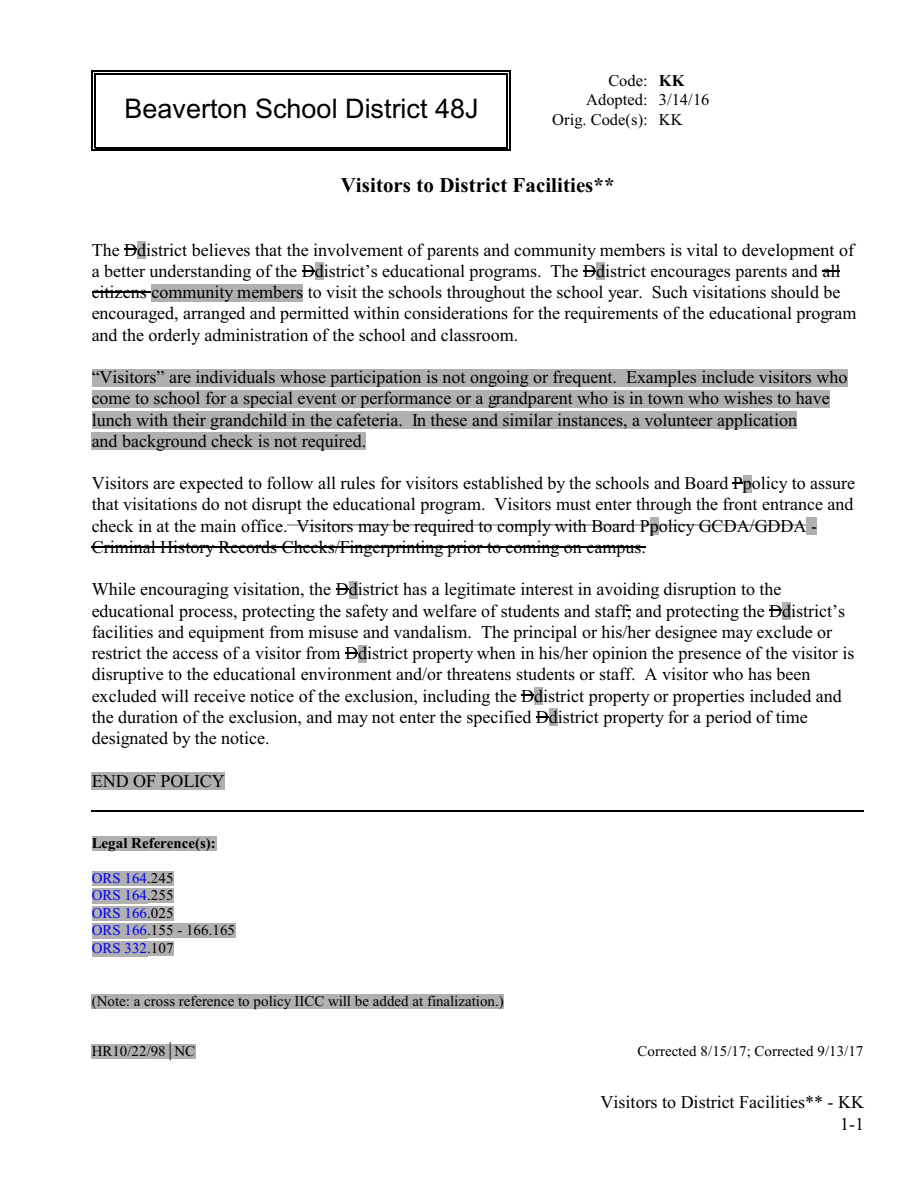
<style>
.page{position:relative;width:918px;height:1188px;background:#fff}
.page>*{position:absolute;margin:0;border:0;box-sizing:border-box;transform-origin:0 0}
.t1{font:27px "Arial";color:#000}
.t2{font:700 21px "Times New Roman";color:#000}
.t3{font:18px/21.3px "Times New Roman";color:#000}
.t4{font:16.5px "Times New Roman";color:#000}
.t5{font:15px "Times New Roman";color:#000}
.t6{font:15px/17.7px "Times New Roman";letter-spacing:.005em;color:#00f}
.t7{font:700 15px "Times New Roman";color:#000}
.s1{font-weight:700}
.s2{color:#000}
.s3{font-family:"WP Box Drawing"}
</style>
<div class="page">
<hr style="left:95px;top:73px;width:1px;height:75px;background:#000">
<hr style="left:507px;top:73px;width:1px;height:75px;background:#000">
<hr style="left:95px;top:73px;width:413px;height:1px;background:#000">
<hr style="left:95px;top:147px;width:413px;height:1px;background:#000">
<hr style="left:92px;top:70px;width:1px;height:81px;background:#000">
<hr style="left:509px;top:70px;width:2px;height:81px;background:#000">
<hr style="left:92px;top:70px;width:418px;height:1px;background:#000">
<hr style="left:92px;top:150px;width:418px;height:1px;background:#000">
<svg style="left:124px;top:249px;width:13px;height:1px"></svg>
<div style="left:137px;top:241px;width:9px;height:18px;background:#b0b0b0"></div>
<svg style="left:302px;top:270px;width:13px;height:1px"></svg>
<div style="left:315px;top:262px;width:9px;height:18px;background:#b0b0b0"></div>
<svg style="left:583px;top:270px;width:13px;height:1px"></svg>
<div style="left:596px;top:262px;width:9px;height:18px;background:#b0b0b0"></div>
<svg style="left:822px;top:270px;width:18px;height:1px"></svg>
<hr style="left:92px;top:291px;width:59px;height:1px;background:#000">
<div style="left:151px;top:284px;width:152px;height:18px;background:#b0b0b0"></div>
<div style="left:92px;top:369px;width:755px;height:18px;background:#b0b0b0"></div>
<div style="left:92px;top:390px;width:737px;height:18px;background:#b0b0b0"></div>
<div style="left:92px;top:411px;width:704px;height:18px;background:#b0b0b0"></div>
<div style="left:92px;top:432px;width:274px;height:18px;background:#b0b0b0"></div>
<div style="left:743px;top:475px;width:9px;height:18px;background:#b0b0b0"></div>
<div style="left:650px;top:517px;width:9px;height:18px;background:#b0b0b0"></div>
<div style="left:807px;top:517px;width:10px;height:18px;background:#b0b0b0"></div>
<hr style="left:287px;top:525px;width:530px;height:1px;background:#b0b0b0">
<hr style="left:92px;top:546px;width:554px;height:1px;background:#000">
<svg style="left:336px;top:589px;width:13px;height:1px"></svg>
<div style="left:349px;top:581px;width:9px;height:18px;background:#b0b0b0"></div>
<svg style="left:769px;top:610px;width:13px;height:1px"></svg>
<div style="left:782px;top:602px;width:9px;height:18px;background:#b0b0b0"></div>
<svg style="left:345px;top:652px;width:13px;height:1px"></svg>
<div style="left:358px;top:645px;width:9px;height:18px;background:#b0b0b0"></div>
<svg style="left:521px;top:695px;width:13px;height:1px"></svg>
<div style="left:534px;top:687px;width:9px;height:18px;background:#b0b0b0"></div>
<svg style="left:536px;top:716px;width:13px;height:1px"></svg>
<div style="left:549px;top:708px;width:9px;height:18px;background:#b0b0b0"></div>
<div style="left:92px;top:772px;width:133px;height:18px;background:#b0b0b0"></div>
<hr style="left:92px;top:811px;width:772px;height:1px;background:#000">
<div style="left:92px;top:836px;width:124px;height:15px;background:#b0b0b0"></div>
<div style="left:92px;top:871px;width:55px;height:15px;background:#b0b0b0"></div>
<div style="left:147px;top:871px;width:27px;height:15px;background:#b0b0b0"></div>
<div style="left:92px;top:888px;width:55px;height:15px;background:#b0b0b0"></div>
<hr style="left:92px;top:903px;width:55px;height:1px;background:#b0b0b0">
<div style="left:147px;top:888px;width:27px;height:15px;background:#b0b0b0"></div>
<div style="left:92px;top:906px;width:55px;height:15px;background:#b0b0b0"></div>
<div style="left:147px;top:906px;width:27px;height:15px;background:#b0b0b0"></div>
<div style="left:92px;top:923px;width:55px;height:15px;background:#b0b0b0"></div>
<hr style="left:92px;top:938px;width:55px;height:1px;background:#b0b0b0">
<div style="left:147px;top:923px;width:88px;height:15px;background:#b0b0b0"></div>
<div style="left:92px;top:941px;width:55px;height:15px;background:#b0b0b0"></div>
<hr style="left:92px;top:956px;width:55px;height:1px;background:#b0b0b0">
<div style="left:147px;top:941px;width:27px;height:15px;background:#b0b0b0"></div>
<div style="left:92px;top:994px;width:412px;height:15px;background:#b0b0b0"></div>
<div style="left:92px;top:1044px;width:74px;height:15px;background:#b0b0b0"></div>
<div style="left:166px;top:1045px;width:9px;height:14px;background:#b0b0b0"></div>
<div style="left:175px;top:1044px;width:20px;height:15px;background:#b0b0b0"></div>
<h1 class="t1" style="left:125px;top:98px;width:356px">Beaverton School District 48J</h1>
<p class="t4" style="left:608px;top:75px;width:78px">Code: <span class="s1">KK</span></p>
<p class="t4" style="left:586px;top:94px;width:125px">Adopted: 3/14/16</p>
<p class="t4" style="left:552px;top:113px;width:132px">Orig. Code(s): KK</p>
<p class="t2" style="left:341px;top:177px;width:276px">Visitors to District Facilities**</p>
<p class="t3" style="left:92px;top:241px;width:766px">The Ddistrict believes that the involvement of parents and community members is vital to development of a better understanding of the Ddistrict’s educational programs. The Ddistrict encourages parents and all citizens community members to visit the schools throughout the school year. Such visitations should be encouraged, arranged and permitted within considerations for the requirements of the educational program and the orderly administration of the school and classroom.</p>
<p class="t3" style="left:92px;top:368px;width:757px">“Visitors” are individuals whose participation is not ongoing or frequent. Examples include visitors who come to school for a special event or performance or a grandparent who is in town who wishes to have lunch with their grandchild in the cafeteria. In these and similar instances, a volunteer application<br>and background check is not required.</p>
<p class="t3" style="left:92px;top:474px;width:765px">Visitors are expected to follow all rules for visitors established by the schools and Board Ppolicy to assure that visitations do not disrupt the educational program. Visitors must enter through the front entrance and check in at the main office. Visitors may be required to comply with Board Ppolicy GCDA/GDDA - Criminal History Records Checks/Fingerprinting prior to coming on campus.</p>
<p class="t3" style="left:92px;top:580px;width:764px">While encouraging visitation, the Ddistrict has a legitimate interest in avoiding disruption to the educational process, protecting the safety and welfare of students and staff, and protecting the Ddistrict’s facilities and equipment from misuse and vandalism. The principal or his/her designee may exclude or restrict the access of a visitor from Ddistrict property when in his/her opinion the presence of the visitor is disruptive to the educational environment and/or threatens students or staff. A visitor who has been excluded will receive notice of the exclusion, including the Ddistrict property or properties included and the duration of the exclusion, and may not enter the specified Ddistrict property for a period of time designated by the notice.</p>
<p class="t3" style="left:92px;top:772px;width:134px">END OF POLICY</p>
<p class="t7" style="left:92px;top:837px;width:126px">Legal Reference(s):</p>
<p class="t6" style="left:92px;top:870px;width:145px">ORS 164<span class="s2">.245<br></span>ORS 164<span class="s2">.255<br></span>ORS 166<span class="s2">.025<br></span>ORS 166<span class="s2">.155 - 166.165<br></span>ORS 332<span class="s2">.107</span></p>
<p class="t5" style="left:92px;top:996px;width:413px">(Note: a cross reference to policy IICC will be added at finalization.)</p>
<p class="t5" style="left:92px;top:1046px;width:105px">HR10/22/98<span class="s3">*</span>NC</p>
<p class="t5" style="left:638px;top:1046px;width:227px">Corrected 8/15/17; Corrected 9/13/17</p>
<p class="t3" style="left:601px;top:1093px;width:265px;text-align:right">Visitors to District Facilities** - KK<br>1-1</p>
</div>
